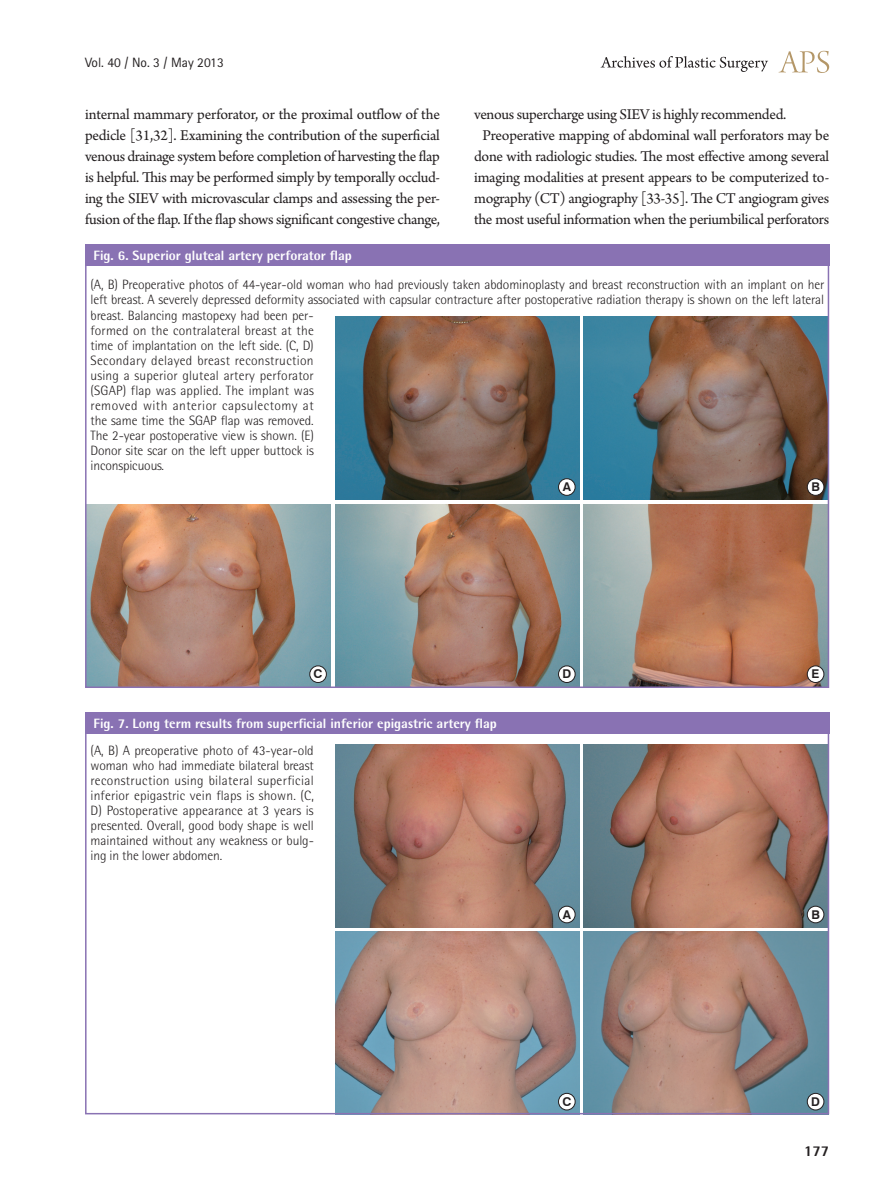
<style>
.page{position:relative;width:893px;height:1191px;background:#fff}
.page>*{position:absolute;margin:0;border:0;box-sizing:border-box;transform-origin:0 0}
.본문_성형{font:15.75px/21px "Arno Pro";letter-spacing:-.02em;color:#231f20;text-align:justify}
.t1{font:800 15px "Rotis Semi Sans Std";color:#231f20}
.그림__표-설명{font:300 13.5px/15px "Rotis Semi Sans Std";letter-spacing:-.01em;color:#231f20;text-align:justify}
.표_그림_제목_볼드{font:800 13.5px "Rotis Semi Sans Std";color:#fff}
.t2{font:13.5px "Rotis Sans Serif Std";color:#231f20}
.t3{font:700 12.15px "Swiss 721 BT";color:#231f20}
</style>
<div class="page">
<svg style="left:779px;top:51px;width:50px;height:22px"></svg>
<svg style="left:601px;top:56px;width:167px;height:16px"></svg>
<img style="left:335px;top:317px;width:245px;height:183px">
<img style="left:584px;top:317px;width:242px;height:183px">
<div style="left:558px;top:479px;width:17px;height:16px;background:#fff;border-radius:50%"></div>
<div style="left:558px;top:478px;width:17px;height:17px;border:1px solid #231f20;border-radius:50%"></div>
<div style="left:807px;top:479px;width:17px;height:16px;background:#fff;border-radius:50%"></div>
<div style="left:807px;top:478px;width:17px;height:17px;border:1px solid #231f20;border-radius:50%"></div>
<img style="left:335px;top:504px;width:245px;height:181px">
<img style="left:584px;top:504px;width:242px;height:181px">
<div style="left:558px;top:666px;width:17px;height:16px;background:#fff;border-radius:50%"></div>
<div style="left:558px;top:665px;width:17px;height:17px;border:1px solid #231f20;border-radius:50%"></div>
<div style="left:807px;top:666px;width:17px;height:16px;background:#fff;border-radius:50%"></div>
<div style="left:807px;top:665px;width:17px;height:17px;border:1px solid #231f20;border-radius:50%"></div>
<img style="left:88px;top:504px;width:243px;height:181px">
<div style="left:310px;top:666px;width:16px;height:16px;background:#fff;border-radius:50%"></div>
<div style="left:310px;top:665px;width:17px;height:17px;border:1px solid #231f20;border-radius:50%"></div>
<img style="left:335px;top:744px;width:245px;height:183px">
<img style="left:584px;top:744px;width:242px;height:183px">
<div style="left:558px;top:906px;width:17px;height:16px;background:#fff;border-radius:50%"></div>
<div style="left:558px;top:906px;width:17px;height:17px;border:1px solid #231f20;border-radius:50%"></div>
<img style="left:335px;top:931px;width:245px;height:180px">
<img style="left:584px;top:931px;width:242px;height:180px">
<div style="left:558px;top:1093px;width:17px;height:17px;background:#fff;border-radius:50%"></div>
<div style="left:558px;top:1093px;width:17px;height:17px;border:1px solid #231f20;border-radius:50%"></div>
<div style="left:807px;top:1093px;width:17px;height:17px;background:#fff;border-radius:50%"></div>
<div style="left:807px;top:1093px;width:17px;height:17px;border:1px solid #231f20;border-radius:50%"></div>
<div style="left:807px;top:906px;width:17px;height:16px;background:#fff;border-radius:50%"></div>
<div style="left:807px;top:906px;width:17px;height:17px;border:1px solid #231f20;border-radius:50%"></div>
<div style="left:85px;top:244px;width:744px;height:22px;background:#8972b3"></div>
<div style="left:85px;top:712px;width:744px;height:21px;background:#8972b3"></div>
<div style="left:85px;top:244px;width:744px;height:444px;border:2px solid #8972b3"></div>
<div style="left:85px;top:712px;width:744px;height:402px;border:2px solid #8972b3"></div>
<p class="t2" style="left:85px;top:54px;width:140px">Vol. 40 / No. 3 / May 2013</p>
<p class="본문_성형" style="left:85px;top:105px;width:357px">internal mammary perforator, or the proximal outflow of the pedicle [31,32]. Examining the contribution of the superficial venous drainage system before completion of harvesting the flap is helpful. This may be performed simply by temporally occlud&shy;ing the SIEV with microvascular clamps and assessing the per&shy;fusion of the flap. If the flap shows significant congestive change,</p>
<p class="본문_성형" style="left:474px;top:105px;width:314px">venous supercharge using SIEV is highly recommended.</p>
<p class="본문_성형" style="left:474px;top:126px;width:357px;text-align:center">Preoperative mapping of abdominal wall perforators may be done with radiologic studies. The most effective among several imaging modalities at present appears to be computerized to&shy;mography (CT) angiography [33-35]. The CT angiogram gives the most useful information when the periumbilical perforators</p>
<p class="표_그림_제목_볼드" style="left:94px;top:247px;width:260px">Fig. 6. Superior gluteal artery perforator flap</p>
<p class="그림__표-설명" style="left:91px;top:276px;width:735px">(A, B) Preoperative photos of 44-year-old woman who had previously taken abdominoplasty and breast reconstruction with an implant on her left breast. A severely depressed deformity associated with capsular contracture after postoperative radiation therapy is shown on the left lateral</p>
<p class="그림__표-설명" style="left:91px;top:308px;width:225px">breast. Balancing mastopexy had been per&shy;formed on the contralateral breast at the time of implantation on the left side. (C, D)<br>Secondary delayed breast reconstruction using a superior gluteal artery perforator (SGAP) flap was applied. The implant was removed with anterior capsulectomy at the same time the SGAP flap was removed.<br>The 2-year postoperative view is shown. (E)<br>Donor site scar on the left upper buttock is inconspicuous.</p>
<p class="t3" style="left:563px;top:479px;width:10px">A</p>
<p class="t3" style="left:811px;top:479px;width:10px">B</p>
<p class="t3" style="left:314px;top:667px;width:10px">C</p>
<p class="t3" style="left:562px;top:667px;width:10px">D</p>
<p class="t3" style="left:812px;top:667px;width:9px">E</p>
<p class="표_그림_제목_볼드" style="left:94px;top:714px;width:405px">Fig. 7. Long term results from superficial inferior epigastric artery flap</p>
<p class="그림__표-설명" style="left:91px;top:743px;width:225px">(A, B) A preoperative photo of 43-year-old woman who had immediate bilateral breast reconstruction using bilateral superficial inferior epigastric vein flaps is shown. (C, D) Postoperative appearance at 3 years is presented. Overall, good body shape is well maintained without any weakness or bulg&shy;ing in the lower abdomen.</p>
<p class="t3" style="left:563px;top:907px;width:10px">A</p>
<p class="t3" style="left:811px;top:907px;width:10px">B</p>
<p class="t3" style="left:562px;top:1094px;width:10px">C</p>
<p class="t3" style="left:811px;top:1094px;width:10px">D</p>
<p class="t1" style="left:804px;top:1141px;width:27px">177</p>
</div>
